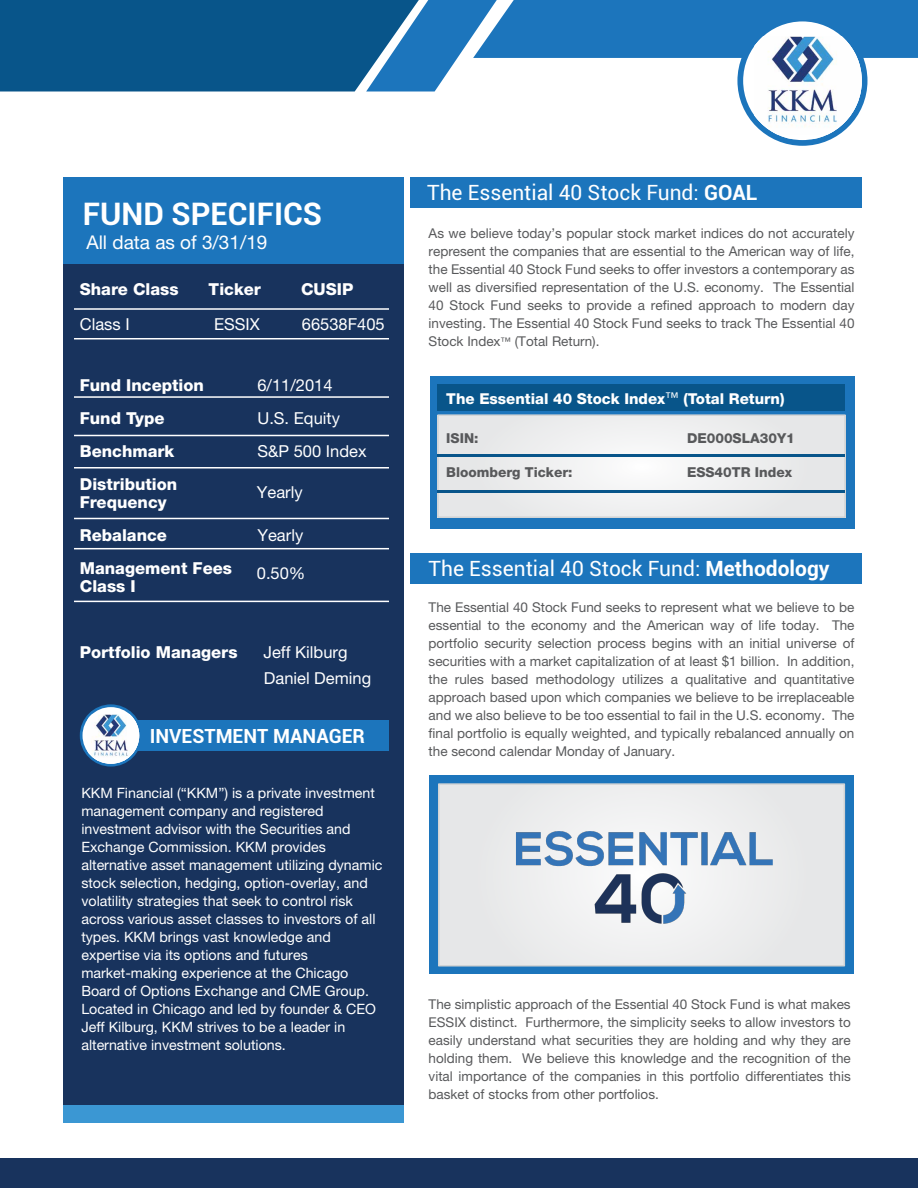
<style>
.page{position:relative;width:918px;height:1188px;background:#fff}
.page>*{position:absolute;margin:0;border:0;box-sizing:border-box;transform-origin:0 0}
.t1{font:700 31.05px "Roboto";color:#fff}
.t2{font:21px "Roboto";color:#fff}
.t3{font:700 19.5px "Roboto";color:#fff}
.t4{font:19.05px "Helvetica Neue LT Pro";color:#fff}
.t5{font:800 16.5px/18px "Helvetica Neue LT Pro";color:#fff}
.t6{font:16.5px "Helvetica Neue LT Pro";color:#fff}
.t7{font:800 15px "Helvetica Neue LT Pro";color:#fff}
.t8{font:14.25px/18px "Helvetica Neue LT Pro";color:#fff}
.t9{font:800 13.65px "Helvetica Neue LT Pro";color:#58595b}
.t10{font:13.5px/18px "Helvetica Neue LT Pro";color:#58595b;text-align:justify}
.s1{font-weight:700}
.s2{font-size:10.5px}
.s3{font-weight:400;font-size:13.5px}
</style>
<div class="page">
<div style="left:0;top:1159px;width:918px;height:29px;background:#18335d"></div>
<svg style="left:0;top:0;width:918px;height:139px"></svg>
<img style="left:754px;top:36px;width:108px;height:98px">
<div style="left:410px;top:177px;width:452px;height:31px;background:#1c75bc"></div>
<div style="left:410px;top:554px;width:452px;height:30px;background:#1c75bc"></div>
<div style="left:64px;top:177px;width:340px;height:928px;background:#18335d"></div>
<div style="left:64px;top:177px;width:340px;height:87px;background:#1c75bc"></div>
<div style="left:64px;top:1105px;width:340px;height:17px;background:#3b97d3"></div>
<hr style="left:74px;top:308px;width:315px;height:2px;background:#fff">
<hr style="left:74px;top:396px;width:315px;height:2px;background:#fff">
<hr style="left:74px;top:338px;width:315px;height:1px;background:#fff">
<hr style="left:74px;top:435px;width:315px;height:1px;background:#fff">
<hr style="left:74px;top:467px;width:315px;height:2px;background:#fff">
<hr style="left:74px;top:518px;width:315px;height:1px;background:#fff">
<hr style="left:74px;top:548px;width:315px;height:1px;background:#fff">
<hr style="left:74px;top:601px;width:315px;height:1px;background:#fff">
<div style="left:429px;top:775px;width:425px;height:199px;background:#1c75bc"></div>
<div style="left:438px;top:783px;width:407px;height:184px;border:2px solid #d1d3d4"></div>
<div style="left:430px;top:376px;width:424px;height:152px;background:#1c75bc"></div>
<div style="left:438px;top:384px;width:407px;height:27px;background:#08558a"></div>
<div style="left:438px;top:415px;width:407px;height:102px;background:#eceded"></div>
<div style="left:437px;top:414px;width:409px;height:104px;border:2px solid #d1d3d4"></div>
<hr style="left:438px;top:455px;width:407px;height:2px;background:#08558a">
<hr style="left:438px;top:491px;width:407px;height:2px;background:#08558a">
<img style="left:440px;top:786px;width:401px;height:178px">
<div style="left:108px;top:720px;width:281px;height:31px;background:#1c75bc"></div>
<svg style="left:80px;top:704px;width:62px;height:63px"></svg>
<div style="left:83px;top:707px;width:56px;height:57px;background:#fff;border-radius:50%"></div>
<svg style="left:93px;top:761px;width:36px;height:2px"></svg>
<img style="left:88px;top:714px;width:51px;height:47px">
<h1 class="t1" style="left:83px;top:192px;width:241px">FUND SPECIFICS</h1>
<h3 class="t4" style="left:86px;top:230px;width:183px">All data as of 3/31/19</h3>
<p class="t5" style="left:80px;top:281px;width:100px">Share Class</p>
<p class="t5" style="left:209px;top:281px;width:54px">Ticker</p>
<p class="t5" style="left:301px;top:281px;width:54px">CUSIP</p>
<p class="t6" style="left:80px;top:314px;width:51px">Class I</p>
<p class="t6" style="left:214px;top:314px;width:47px">ESSIX</p>
<p class="t6" style="left:302px;top:314px;width:84px">66538F405</p>
<p class="t5" style="left:80px;top:376px;width:126px">Fund Inception</p>
<p class="t6" style="left:257px;top:375px;width:77px">6/11/2014</p>
<p class="t5" style="left:80px;top:409px;width:86px">Fund Type</p>
<p class="t6" style="left:257px;top:408px;width:84px">U.S. Equity</p>
<p class="t5" style="left:80px;top:442px;width:96px">Benchmark</p>
<p class="t6" style="left:257px;top:441px;width:111px">S&amp;P 500 Index</p>
<p class="t5" style="left:80px;top:475px;width:99px">Distribution<br>Frequency</p>
<p class="t5" style="left:80px;top:526px;width:89px">Rebalance</p>
<p class="t6" style="left:257px;top:525px;width:47px">Yearly</p>
<p class="t5" style="left:80px;top:559px;width:154px">Management Fees<br>Class I</p>
<p class="t6" style="left:257px;top:482px;width:47px">Yearly</p>
<p class="t6" style="left:257px;top:564px;width:50px">0.50%</p>
<p class="t5" style="left:80px;top:643px;width:159px">Portfolio Managers</p>
<p class="t6" style="left:264px;top:642px;width:86px">Jeff Kilburg</p>
<p class="t6" style="left:264px;top:668px;width:109px">Daniel Deming</p>
<h3 class="t3" style="left:150px;top:722px;width:217px">INVESTMENT MANAGER</h3>
<p class="t8" style="left:81px;top:783px;width:303px">KKM Financial (“KKM”) is a private investment management company and registered investment advisor with the Securities and Exchange Commission. KKM provides alternative asset management utilizing dynamic stock selection, hedging, option-overlay, and volatility strategies that seek to control risk across various asset classes to investors of all types. KKM brings vast knowledge and expertise via its options and futures market-making experience at the Chicago Board of Options Exchange and CME Group.<br>Located in Chicago and led by founder &amp; CEO Jeff Kilburg, KKM strives to be a leader in alternative investment solutions.</p>
<h2 class="t2" style="left:427px;top:177px;width:332px">The Essential 40 Stock Fund: <span class="s1">GOAL</span></h2>
<p class="t10" style="left:429px;top:224px;width:427px">As we believe today’s popular stock market indices do not accurately represent the companies that are essential to the American way of life, the Essential 40 Stock Fund seeks to offer investors a contemporary as well as diversified representation of the U.S. economy. The Essential 40 Stock Fund seeks to provide a refined approach to modern day investing. The Essential 40 Stock Fund seeks to track The Essential 40<br>Stock Index<span class="s2">™</span> (Total Return).</p>
<p class="t7" style="left:446px;top:390px;width:340px">The Essential 40 Stock Index<span class="s3">™</span> (Total Return)</p>
<p class="t9" style="left:446px;top:430px;width:34px">ISIN:</p>
<p class="t9" style="left:687px;top:430px;width:109px">DE000SLA30Y1</p>
<p class="t9" style="left:446px;top:464px;width:128px">Bloomberg Ticker:</p>
<p class="t9" style="left:687px;top:464px;width:107px">ESS40TR Index</p>
<h2 class="t2" style="left:429px;top:554px;width:402px">The Essential 40 Stock Fund: <span class="s1">Methodology</span></h2>
<p class="t10" style="left:429px;top:598px;width:427px">The Essential 40 Stock Fund seeks to represent what we believe to be essential to the economy and the American way of life today. The portfolio security selection process begins with an initial universe of securities with a market capitalization of at least $1 billion. In addition, the rules based methodology utilizes a qualitative and quantitative approach based upon which companies we believe to be irreplaceable and we also believe to be too essential to fail in the U.S. economy. The final portfolio is equally weighted, and typically rebalanced annually on the second calendar Monday of January.</p>
<p class="t10" style="left:429px;top:995px;width:424px">The simplistic approach of the Essential 40 Stock Fund is what makes ESSIX distinct. Furthermore, the simplicity seeks to allow investors to easily understand what securities they are holding and why they are holding them. We believe this knowledge and the recognition of the vital importance of the companies in this portfolio differentiates this basket of stocks from other portfolios.</p>
</div>
